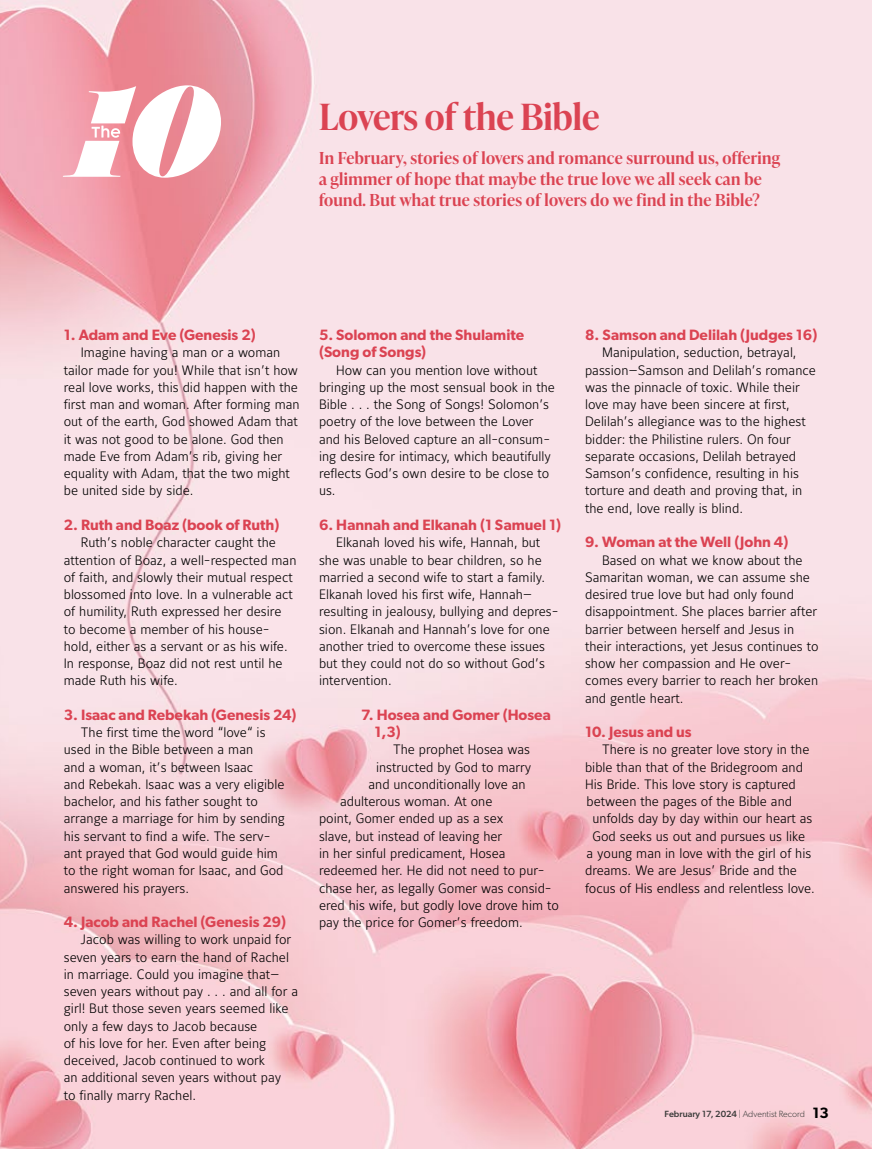
<style>
.page{position:relative;width:872px;height:1149px;background:#fff}
.page>*{position:absolute;margin:0;border:0;box-sizing:border-box;transform-origin:0 0}
.t1{font:600 36px "Ivy Presto Headline";color:#db4352}
.t2{font:600 16.5px/21px "Ivy Presto Headline";letter-spacing:.02em;color:#db4352}
.t3{font:600 15px/17.2px "Gibson";color:#db4352}
.t4{font:13.5px/17.2px "Maurea Light Tf";color:#000}
.t5{font:300 9px "Gibson";color:#3c3c3b}
.s1{font-size:14.25px}
.s2{font-weight:500}
.s3{font-weight:600;font-size:15px;color:#000}
</style>
<div class="page">
<img style="left:0;top:0;width:872px;height:1148px">
<svg style="left:63px;top:85px;width:158px;height:93px"></svg>
<h1 class="t1" style="left:319px;top:91px;width:282px">Lovers of the Bible</h1>
<p class="t2" style="left:319px;top:147px;width:463px">In February, stories of lovers and romance surround us, offering a glimmer of hope that maybe the true love we all seek can be found. But what true stories of lovers do we find in the Bible?</p>
<p class="t3" style="left:64px;top:326px;width:193px">1. Adam and Eve (Genesis 2)</p>
<p class="t4" style="left:64px;top:344px;width:237px;text-indent:17px">Imagine having a man or a woman tailor made for you! While that isn’t how real love works, this did happen with the first man and woman. After forming man out of the earth, God showed Adam that it was not good to be alone. God then made Eve from Adam’s rib, giving her equality with Adam, that the two might be united side by side.</p>
<p class="t3" style="left:64px;top:515px;width:217px">2. Ruth and Boaz (book of Ruth)</p>
<p class="t4" style="left:64px;top:534px;width:234px;text-indent:17px">Ruth’s noble character caught the attention of Boaz, a well-respected man of faith, and slowly their mutual respect blossomed into love. In a vulnerable act of humility, Ruth expressed her desire to become a member of his house&shy;hold, either as a servant or as his wife.<br>In response, Boaz did not rest until he made Ruth his wife.</p>
<p class="t3" style="left:64px;top:705px;width:234px">3. Isaac and Rebekah (Genesis 24)</p>
<p class="t4" style="left:64px;top:724px;width:223px;text-indent:17px">The first time the word <span class="s1">“</span>love<span class="s1">“</span> is used in the Bible between a man<br>and a woman, it’s between Isaac<br>and Rebekah. Isaac was a very eligible bachelor, and his father sought to arrange a marriage for him by sending his servant to find a wife. The serv&shy;ant prayed that God would guide him to the right woman for Isaac, and God answered his prayers.</p>
<p class="t3" style="left:64px;top:912px;width:224px">4. Jacob and Rachel (Genesis 29)</p>
<p class="t4" style="left:64px;top:931px;width:236px;text-indent:17px">Jacob was willing to work unpaid for seven years to earn the hand of Rachel in marriage. Could you imagine that— seven years without pay . . . and all for a girl! But those seven years seemed like only a few days to Jacob because<br>of his love for her. Even after being deceived, Jacob continued to work<br>an additional seven years without pay<br>to finally marry Rachel.</p>
<p class="t3" style="left:319px;top:326px;width:207px">5. Solomon and the Shulamite (Song of Songs)</p>
<p class="t4" style="left:319px;top:362px;width:237px;text-indent:17px">How can you mention love without bringing up the most sensual book in the Bible . . . the Song of Songs! Solomon’s poetry of the love between the Lover and his Beloved capture an all-consum&shy;ing desire for intimacy, which beautifully reflects God’s own desire to be close to us.</p>
<p class="t3" style="left:319px;top:515px;width:243px">6. Hannah and Elkanah (1 Samuel 1)</p>
<p class="t4" style="left:319px;top:534px;width:241px;text-indent:17px">Elkanah loved his wife, Hannah, but she was unable to bear children, so he married a second wife to start a family.<br>Elkanah loved his first wife, Hannah— resulting in jealousy, bullying and depres&shy;sion. Elkanah and Hannah’s love for one another tried to overcome these issues but they could not do so without God’s intervention.</p>
<p class="t3" style="left:374px;top:705px;width:178px;text-indent:-14px">7. Hosea and Gomer (Hosea<br>1,3)</p>
<p class="t4" style="left:393px;top:741px;width:139px">The prophet Hosea was</p>
<p class="t4" style="left:376px;top:758px;width:157px">instructed by God to marry</p>
<p class="t4" style="left:368px;top:776px;width:159px">and unconditionally love an</p>
<p class="t4" style="left:340px;top:793px;width:154px">adulterous woman. At one</p>
<p class="t4" style="left:319px;top:810px;width:186px">point, Gomer ended up as a sex</p>
<p class="t4" style="left:319px;top:827px;width:185px">slave, but instead of leaving her</p>
<p class="t4" style="left:319px;top:845px;width:188px">in her sinful predicament, Hosea</p>
<p class="t4" style="left:319px;top:862px;width:227px">redeemed her. He did not need to pur-</p>
<p class="t4" style="left:319px;top:879px;width:234px">chase her, as legally Gomer was consid-</p>
<p class="t4" style="left:319px;top:896px;width:241px">ered his wife, but godly love drove him to</p>
<p class="t4" style="left:319px;top:914px;width:205px">pay the price for Gomer’s freedom.</p>
<p class="t3" style="left:585px;top:326px;width:234px">8. Samson and Delilah (Judges 16)</p>
<p class="t4" style="left:585px;top:344px;width:232px;text-indent:17px">Manipulation, seduction, betrayal, passion—Samson and Delilah’s romance was the pinnacle of toxic. While their love may have been sincere at first, Delilah’s allegiance was to the highest bidder: the Philistine rulers. On four separate occasions, Delilah betrayed Samson’s confidence, resulting in his torture and death and proving that, in the end, love really is blind.</p>
<p class="t3" style="left:585px;top:533px;width:205px">9. Woman at the Well (John 4)</p>
<p class="t4" style="left:585px;top:551px;width:235px;text-indent:17px">Based on what we know about the Samaritan woman, we can assume she desired true love but had only found disappointment. She places barrier after barrier between herself and Jesus in their interactions, yet Jesus continues to show her compassion and He over&shy;comes every barrier to reach her broken and gentle heart.</p>
<p class="t3" style="left:585px;top:722px;width:108px">10. Jesus and us</p>
<p class="t4" style="left:602px;top:741px;width:209px">There is no greater love story in the</p>
<p class="t4" style="left:585px;top:758px;width:219px">bible than that of the Bridegroom and</p>
<p class="t4" style="left:585px;top:776px;width:212px">His Bride. This love story is captured</p>
<p class="t4" style="left:586px;top:793px;width:207px">between the pages of the Bible and</p>
<p class="t4" style="left:592px;top:810px;width:221px">unfolds day by day within our heart as</p>
<p class="t4" style="left:592px;top:827px;width:214px">God seeks us out and pursues us like</p>
<p class="t4" style="left:586px;top:845px;width:226px">a young man in love with the girl of his</p>
<p class="t4" style="left:585px;top:862px;width:213px">dreams. We are Jesus’ Bride and the</p>
<p class="t4" style="left:585px;top:879px;width:231px">focus of His endless and relentless love.</p>
<p class="t5" style="left:664px;top:1107px;width:166px"><span class="s2">February 17, 2024</span> | Adventist Record <span class="s3">13</span></p>
</div>
